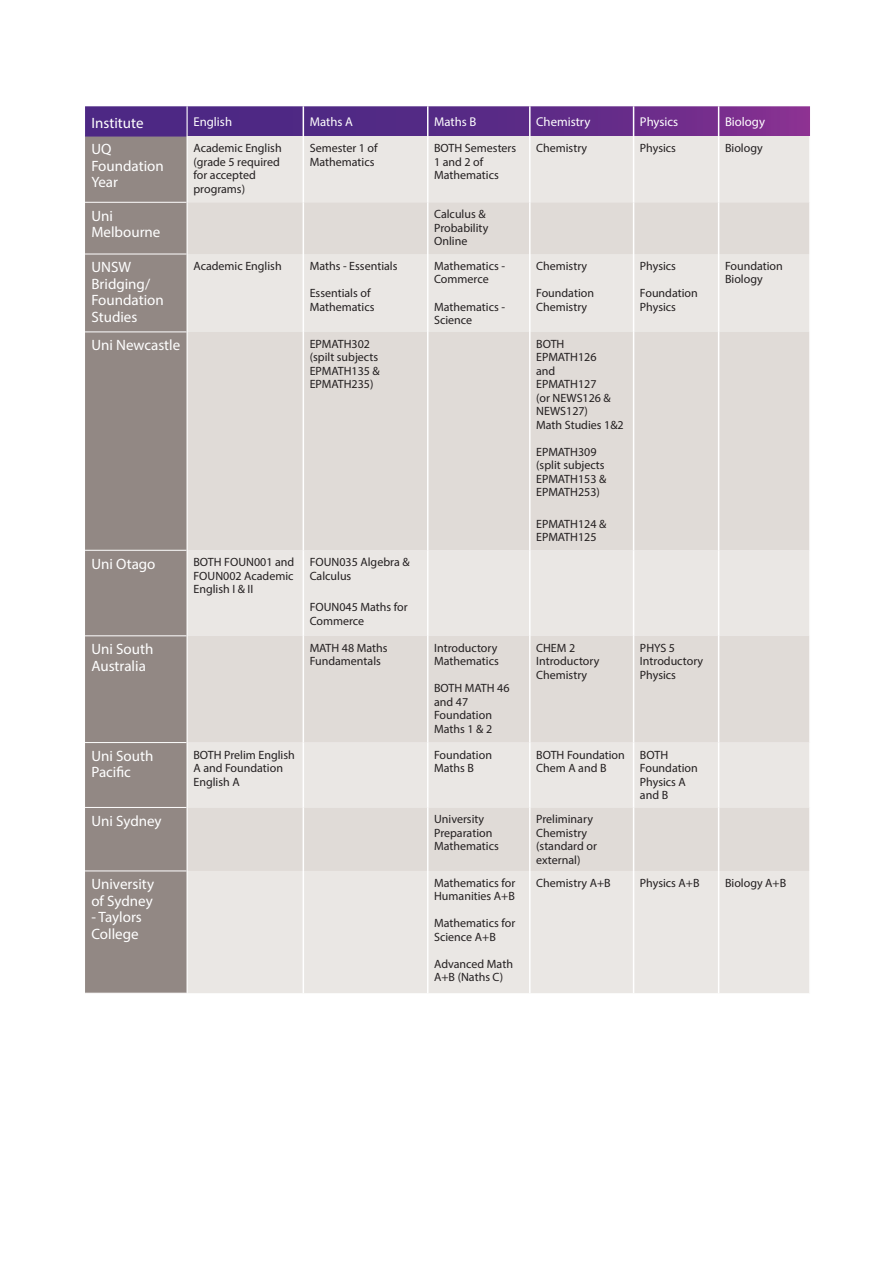
<style>
.page{position:relative;width:893px;height:1263px;background:#fff}
.page>*{position:absolute;margin:0;border:0;box-sizing:border-box;transform-origin:0 0}
.TABLE_HEAD{font:15px/16.5px "Myriad Pro";color:#fff}
.TABLE_HEAD-2{font:12.75px "Myriad Pro";color:#fff}
.table_body{font:12px/13.5px "Myriad Pro";color:#231f20}
</style>
<div class="page">
<svg style="left:85px;top:106px;width:725px;height:30px;background:#5f2d88"></svg>
<div style="left:85px;top:137px;width:102px;height:856px;background:#928884"></div>
<div style="left:188px;top:136px;width:621px;height:857px;background:#eae7e4"></div>
<svg style="left:188px;top:202px;width:621px;height:669px;background:#e3dfdb"></svg>
<hr style="left:85px;top:202px;width:102px;height:1px;background:#fff">
<hr style="left:85px;top:254px;width:102px;height:1px;background:#fff">
<hr style="left:85px;top:331px;width:102px;height:1px;background:#fff">
<hr style="left:85px;top:550px;width:102px;height:1px;background:#fff">
<hr style="left:85px;top:635px;width:102px;height:1px;background:#fff">
<hr style="left:85px;top:742px;width:102px;height:1px;background:#fff">
<hr style="left:85px;top:807px;width:102px;height:1px;background:#fff">
<hr style="left:85px;top:870px;width:102px;height:1px;background:#fff">
<hr style="left:303px;top:136px;width:1px;height:66px;background:#fff">
<hr style="left:427px;top:136px;width:1px;height:66px;background:#fff">
<hr style="left:529px;top:136px;width:2px;height:66px;background:#fff">
<hr style="left:633px;top:136px;width:1px;height:66px;background:#fff">
<hr style="left:718px;top:136px;width:1px;height:66px;background:#fff">
<hr style="left:303px;top:202px;width:1px;height:52px;background:#fff">
<hr style="left:427px;top:202px;width:1px;height:52px;background:#fff">
<hr style="left:529px;top:202px;width:2px;height:52px;background:#fff">
<hr style="left:633px;top:202px;width:1px;height:52px;background:#fff">
<hr style="left:718px;top:202px;width:1px;height:52px;background:#fff">
<hr style="left:303px;top:254px;width:1px;height:78px;background:#fff">
<hr style="left:427px;top:254px;width:1px;height:78px;background:#fff">
<hr style="left:529px;top:254px;width:2px;height:78px;background:#fff">
<hr style="left:633px;top:254px;width:1px;height:78px;background:#fff">
<hr style="left:718px;top:254px;width:1px;height:78px;background:#fff">
<hr style="left:303px;top:332px;width:1px;height:218px;background:#fff">
<hr style="left:427px;top:332px;width:1px;height:218px;background:#fff">
<hr style="left:529px;top:332px;width:2px;height:218px;background:#fff">
<hr style="left:633px;top:332px;width:1px;height:218px;background:#fff">
<hr style="left:718px;top:332px;width:1px;height:218px;background:#fff">
<hr style="left:303px;top:550px;width:1px;height:86px;background:#fff">
<hr style="left:427px;top:550px;width:1px;height:86px;background:#fff">
<hr style="left:529px;top:550px;width:2px;height:86px;background:#fff">
<hr style="left:633px;top:550px;width:1px;height:86px;background:#fff">
<hr style="left:718px;top:550px;width:1px;height:86px;background:#fff">
<hr style="left:303px;top:636px;width:1px;height:106px;background:#fff">
<hr style="left:427px;top:636px;width:1px;height:106px;background:#fff">
<hr style="left:529px;top:636px;width:2px;height:106px;background:#fff">
<hr style="left:633px;top:636px;width:1px;height:106px;background:#fff">
<hr style="left:718px;top:636px;width:1px;height:106px;background:#fff">
<hr style="left:303px;top:742px;width:1px;height:65px;background:#fff">
<hr style="left:427px;top:742px;width:1px;height:65px;background:#fff">
<hr style="left:529px;top:742px;width:2px;height:65px;background:#fff">
<hr style="left:633px;top:742px;width:1px;height:65px;background:#fff">
<hr style="left:718px;top:742px;width:1px;height:65px;background:#fff">
<hr style="left:303px;top:807px;width:1px;height:64px;background:#fff">
<hr style="left:427px;top:807px;width:1px;height:64px;background:#fff">
<hr style="left:529px;top:807px;width:2px;height:64px;background:#fff">
<hr style="left:633px;top:807px;width:1px;height:64px;background:#fff">
<hr style="left:718px;top:807px;width:1px;height:64px;background:#fff">
<hr style="left:303px;top:871px;width:1px;height:122px;background:#fff">
<hr style="left:427px;top:871px;width:1px;height:122px;background:#fff">
<hr style="left:529px;top:871px;width:2px;height:122px;background:#fff">
<hr style="left:633px;top:871px;width:1px;height:122px;background:#fff">
<hr style="left:718px;top:871px;width:1px;height:122px;background:#fff">
<hr style="left:427px;top:106px;width:1px;height:30px;background:#fff">
<hr style="left:529px;top:106px;width:2px;height:30px;background:#fff">
<hr style="left:633px;top:106px;width:1px;height:30px;background:#fff">
<hr style="left:718px;top:106px;width:1px;height:30px;background:#fff">
<hr style="left:187px;top:106px;width:1px;height:30px;background:#fff">
<hr style="left:303px;top:106px;width:1px;height:30px;background:#fff">
<p class="TABLE_HEAD" style="left:91px;top:115px;width:54px">Institute</p>
<p class="TABLE_HEAD-2" style="left:193px;top:114px;width:40px">English</p>
<p class="TABLE_HEAD-2" style="left:310px;top:114px;width:45px">Maths A</p>
<p class="TABLE_HEAD-2" style="left:434px;top:114px;width:44px">Maths B</p>
<p class="TABLE_HEAD-2" style="left:536px;top:114px;width:56px">Chemistry</p>
<p class="TABLE_HEAD-2" style="left:640px;top:114px;width:40px">Physics</p>
<p class="TABLE_HEAD-2" style="left:725px;top:114px;width:42px">Biology</p>
<p class="TABLE_HEAD" style="left:91px;top:141px;width:74px">UQ<br>Foundation<br>Year</p>
<p class="table_body" style="left:193px;top:141px;width:90px">Academic English (grade 5 required for accepted programs)</p>
<p class="table_body" style="left:310px;top:141px;width:69px">Semester 1 of<br>Mathematics</p>
<p class="table_body" style="left:434px;top:141px;width:84px">BOTH Semesters<br>1 and 2 of<br>Mathematics</p>
<p class="table_body" style="left:536px;top:141px;width:53px">Chemistry</p>
<p class="table_body" style="left:640px;top:141px;width:38px">Physics</p>
<p class="table_body" style="left:725px;top:141px;width:39px">Biology</p>
<p class="TABLE_HEAD" style="left:91px;top:207px;width:71px">Uni<br>Melbourne</p>
<p class="table_body" style="left:434px;top:207px;width:56px">Calculus &amp;<br>Probability<br>Online</p>
<p class="TABLE_HEAD" style="left:91px;top:259px;width:74px">UNSW<br>Bridging/<br>Foundation<br>Studies</p>
<p class="table_body" style="left:193px;top:259px;width:90px">Academic English</p>
<p class="table_body" style="left:310px;top:259px;width:89px">Maths - Essentials</p>
<p class="table_body" style="left:434px;top:259px;width:72px">Mathematics -<br>Commerce</p>
<p class="table_body" style="left:434px;top:300px;width:72px">Mathematics -<br>Science</p>
<p class="table_body" style="left:536px;top:259px;width:53px">Chemistry</p>
<p class="table_body" style="left:536px;top:286px;width:59px">Foundation<br>Chemistry</p>
<p class="table_body" style="left:640px;top:259px;width:38px">Physics</p>
<p class="table_body" style="left:640px;top:286px;width:59px">Foundation<br>Physics</p>
<p class="table_body" style="left:725px;top:259px;width:59px">Foundation<br>Biology</p>
<p class="table_body" style="left:310px;top:286px;width:66px">Essentials of<br>Mathematics</p>
<p class="TABLE_HEAD" style="left:91px;top:337px;width:90px">Uni Newcastle</p>
<p class="table_body" style="left:310px;top:337px;width:72px">EPMATH302 (spilt subjects<br>EPMATH135 &amp;<br>EPMATH235)</p>
<p class="table_body" style="left:536px;top:337px;width:89px">BOTH<br>EPMATH126<br>and<br>EPMATH127<br>(or NEWS126 &amp;<br>NEWS127)<br>Math Studies 1&amp;2</p>
<p class="table_body" style="left:536px;top:445px;width:72px">EPMATH309 (split subjects<br>EPMATH153 &amp;<br>EPMATH253)</p>
<p class="table_body" style="left:536px;top:517px;width:72px">EPMATH124 &amp;<br>EPMATH125</p>
<p class="TABLE_HEAD" style="left:91px;top:555px;width:66px">Uni Otago</p>
<p class="table_body" style="left:193px;top:555px;width:102px;text-align:justify">BOTH FOUN001 and FOUN002 Academic English I &amp; II</p>
<p class="table_body" style="left:310px;top:555px;width:101px">FOUN035 Algebra &amp;<br>Calculus</p>
<p class="table_body" style="left:310px;top:600px;width:100px">FOUN045 Maths for<br>Commerce</p>
<p class="TABLE_HEAD" style="left:91px;top:641px;width:63px">Uni South<br>Australia</p>
<p class="table_body" style="left:310px;top:641px;width:79px">MATH 48 Maths<br>Fundamentals</p>
<p class="table_body" style="left:434px;top:641px;width:66px">Introductory<br>Mathematics</p>
<p class="table_body" style="left:434px;top:681px;width:77px">BOTH MATH 46 and 47<br>Foundation<br>Maths 1 &amp; 2</p>
<p class="table_body" style="left:536px;top:641px;width:65px">CHEM 2<br>Introductory<br>Chemistry</p>
<p class="table_body" style="left:640px;top:641px;width:65px">PHYS 5<br>Introductory<br>Physics</p>
<p class="TABLE_HEAD" style="left:91px;top:747px;width:63px">Uni South<br>Pacific</p>
<p class="table_body" style="left:193px;top:747px;width:103px">BOTH Prelim English<br>A and Foundation<br>English A</p>
<p class="table_body" style="left:434px;top:747px;width:59px">Foundation<br>Maths B</p>
<p class="table_body" style="left:536px;top:747px;width:90px">BOTH Foundation<br>Chem A and B</p>
<p class="table_body" style="left:640px;top:747px;width:59px">BOTH<br>Foundation<br>Physics A and B</p>
<p class="TABLE_HEAD" style="left:91px;top:812px;width:72px">Uni Sydney</p>
<p class="table_body" style="left:434px;top:812px;width:66px">University<br>Preparation<br>Mathematics</p>
<p class="table_body" style="left:536px;top:812px;width:62px">Preliminary<br>Chemistry (standard or external)</p>
<p class="TABLE_HEAD" style="left:91px;top:876px;width:64px">University of Sydney</p>
<p class="TABLE_HEAD" style="left:91px;top:909px;width:52px">- Taylors<br>College</p>
<p class="table_body" style="left:434px;top:876px;width:83px">Mathematics for<br>Humanities A+B</p>
<p class="table_body" style="left:434px;top:916px;width:83px">Mathematics for<br>Science A+B</p>
<p class="table_body" style="left:434px;top:957px;width:80px">Advanced Math<br>A+B (Naths C)</p>
<p class="table_body" style="left:536px;top:876px;width:76px">Chemistry A+B</p>
<p class="table_body" style="left:640px;top:876px;width:61px">Physics A+B</p>
<p class="table_body" style="left:725px;top:876px;width:63px">Biology A+B</p>
</div>
